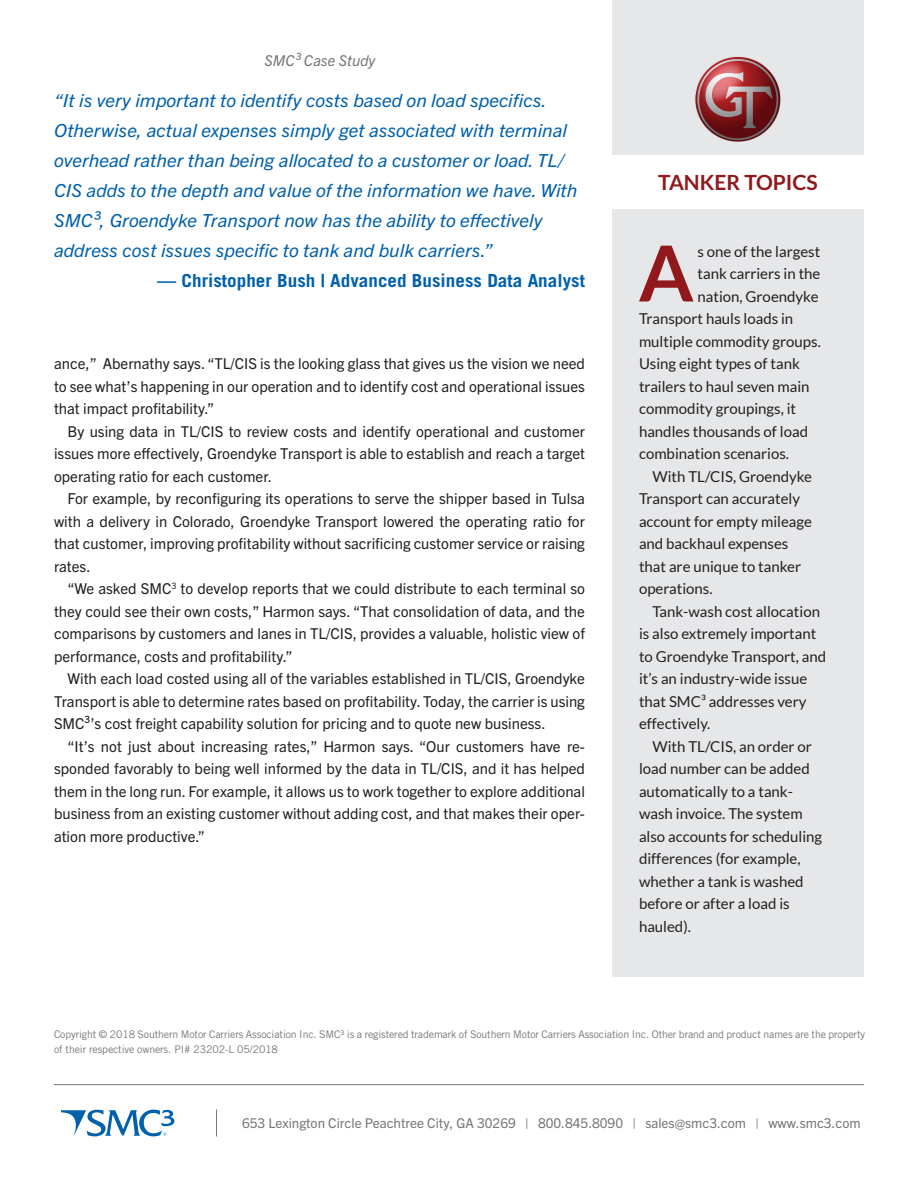
<style>
.page{position:relative;width:918px;height:1188px;background:#fff}
.page>*{position:absolute;margin:0;border:0;box-sizing:border-box;transform-origin:0 0}
.t1{font:700 77.25px "Lato";color:#91191c}
.t2{font:700 21px "Lato";color:#91191c}
.t3{font:italic 18px/30px "Trade Gothic Next LT Pro";color:#0160ac;scale:1.06 1}
.t4{font:700 18px "Trade Gothic LT Std";color:#0160ac;scale:1.06 1}
.t5{font:15px/22.5px "Trade Gothic Next LT Pro";color:#231f20;text-align:justify}
.t6{font:15px "Lato";color:#231f20}
.t7{font:italic 15px "Trade Gothic Next LT Pro";color:#757679}
.t8{font:13.5px "Trade Gothic Next LT Pro";color:#757679}
.t9{font:10.5px/15px "Trade Gothic LT Pro";letter-spacing:-.01em;color:#757679}
</style>
<div class="page">
<svg style="left:216px;top:1109px;width:1px;height:27px"></svg>
<hr style="left:54px;top:1084px;width:810px;height:1px;background:#757679">
<svg style="left:61px;top:1110px;width:113px;height:26px"></svg>
<div style="left:612px;top:0;width:252px;height:976px;background:#e6e7e9"></div>
<div style="left:612px;top:155px;width:252px;height:54px;background:#fff"></div>
<img style="left:695px;top:57px;width:86px;height:85px">
<p class="t7" style="left:264px;top:50px;width:113px">SMC³ Case Study</p>
<p class="t3" style="left:54px;top:84px;width:495px">“It is very important to identify costs based on load specifics.<br>Otherwise, actual expenses simply get associated with terminal overhead rather than being allocated to a customer or load. TL/ CIS adds to the depth and value of the information we have. With SMC³, Groendyke Transport now has the ability to effectively address cost issues specific to tank and bulk carriers.”</p>
<p class="t4" style="left:157px;top:269px;width:405px">— Christopher Bush | Advanced Business Data Analyst</p>
<p class="t5" style="left:54px;top:351px;width:533px">ance,” Abernathy says. “TL/CIS is the looking glass that gives us the vision we need to see what’s happening in our operation and to identify cost and operational issues that impact profitability.”</p>
<p class="t5" style="left:54px;top:419px;width:533px;text-indent:14px">By using data in TL/CIS to review costs and identify operational and customer issues more effectively, Groendyke Transport is able to establish and reach a target operating ratio for each customer.</p>
<p class="t5" style="left:54px;top:486px;width:533px;text-indent:14px">For example, by reconfiguring its operations to serve the shipper based in Tulsa with a delivery in Colorado, Groendyke Transport lowered the operating ratio for that customer, improving profitability without sacrificing customer service or raising rates.</p>
<p class="t5" style="left:54px;top:576px;width:533px;text-indent:13px">“We asked SMC<sup>3</sup> to develop reports that we could distribute to each terminal so they could see their own costs,” Harmon says. “That consolidation of data, and the comparisons by customers and lanes in TL/CIS, provides a valuable, holistic view of performance, costs and profitability.”</p>
<p class="t5" style="left:54px;top:666px;width:533px;text-indent:14px">With each load costed using all of the variables established in TL/CIS, Groendyke Transport is able to determine rates based on profitability. Today, the carrier is using SMC³’s cost freight capability solution for pricing and to quote new business.</p>
<p class="t5" style="left:54px;top:734px;width:533px;text-indent:14px">“It’s not just about increasing rates,” Harmon says. “Our customers have re&shy;sponded favorably to being well informed by the data in TL/CIS, and it has helped them in the long run. For example, it allows us to work together to explore additional business from an existing customer without adding cost, and that makes their oper&shy;ation more productive.”</p>
<h2 class="t2" style="left:658px;top:171px;width:161px">TANKER TOPICS</h2>
<h1 class="t1" style="left:639px;top:229px;width:56px">A</h1>
<p class="t6" style="left:697px;top:243px;width:124px">s one of the largest</p>
<p class="t6" style="left:697px;top:265px;width:125px">tank carriers in the</p>
<p class="t6" style="left:697px;top:288px;width:123px">nation, Groendyke</p>
<p class="t6" style="left:639px;top:310px;width:156px">Transport hauls loads in</p>
<p class="t6" style="left:639px;top:333px;width:183px">multiple commodity groups.</p>
<p class="t6" style="left:639px;top:355px;width:162px">Using eight types of tank</p>
<p class="t6" style="left:639px;top:378px;width:172px">trailers to haul seven main</p>
<p class="t6" style="left:639px;top:400px;width:159px">commodity groupings, it</p>
<p class="t6" style="left:639px;top:423px;width:171px">handles thousands of load</p>
<p class="t6" style="left:639px;top:445px;width:152px">combination scenarios.</p>
<p class="t6" style="left:653px;top:468px;width:161px">With TL/CIS, Groendyke</p>
<p class="t6" style="left:639px;top:490px;width:163px">Transport can accurately</p>
<p class="t6" style="left:639px;top:513px;width:175px">account for empty mileage</p>
<p class="t6" style="left:639px;top:535px;width:151px">and backhaul expenses</p>
<p class="t6" style="left:639px;top:558px;width:164px">that are unique to tanker</p>
<p class="t6" style="left:639px;top:580px;width:75px">operations.</p>
<p class="t6" style="left:653px;top:603px;width:169px">Tank-wash cost allocation</p>
<p class="t6" style="left:639px;top:625px;width:179px">is also extremely important</p>
<p class="t6" style="left:639px;top:648px;width:189px">to Groendyke Transport, and</p>
<p class="t6" style="left:639px;top:670px;width:170px">it’s an industry-wide issue</p>
<p class="t6" style="left:639px;top:693px;width:169px">that SMC³ addresses very</p>
<p class="t6" style="left:639px;top:715px;width:73px">effectively.</p>
<p class="t6" style="left:653px;top:738px;width:161px">With TL/CIS, an order or</p>
<p class="t6" style="left:639px;top:760px;width:172px">load number can be added</p>
<p class="t6" style="left:639px;top:783px;width:156px">automatically to a tank-</p>
<p class="t6" style="left:639px;top:805px;width:165px">wash invoice. The system</p>
<p class="t6" style="left:639px;top:828px;width:185px">also accounts for scheduling</p>
<p class="t6" style="left:639px;top:850px;width:163px">differences (for example,</p>
<p class="t6" style="left:639px;top:873px;width:166px">whether a tank is washed</p>
<p class="t6" style="left:639px;top:895px;width:152px">before or after a load is</p>
<p class="t6" style="left:639px;top:918px;width:54px">hauled).</p>
<p class="t9" style="left:54px;top:1026px;width:813px">Copyright © 2018 Southern Motor Carriers Association Inc. SMC³ is a registered trademark of Southern Motor Carriers Association Inc. Other brand and product names are the property of their respective owners. PI# 23202-L 05/2018</p>
<p class="t8" style="left:242px;top:1114px;width:620px">653 Lexington Circle Peachtree City, GA 30269 | 800.845.8090 | sales@smc3.com | www.smc3.com</p>
</div>
